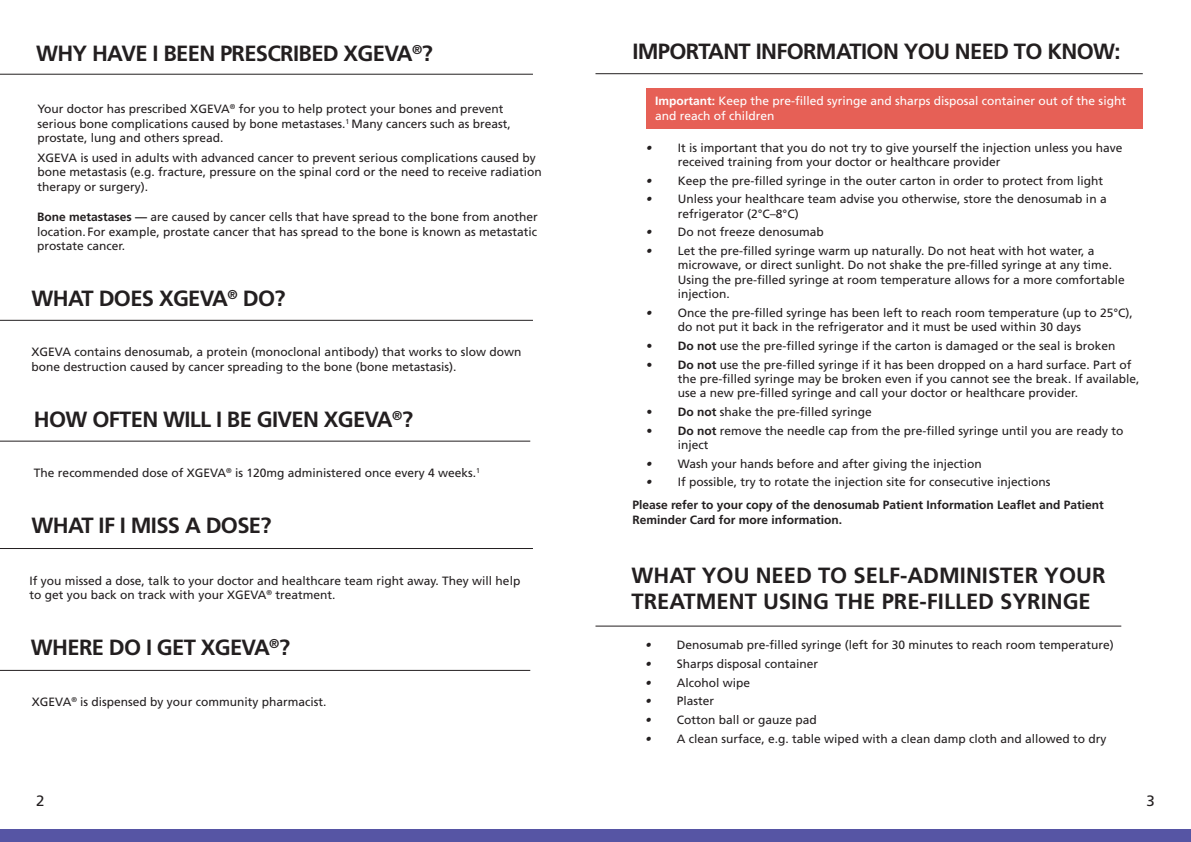
<style>
.page{position:relative;width:1191px;height:842px;background:#fff}
.page>*{position:absolute;margin:0;border:0;box-sizing:border-box;transform-origin:0 0}
.t1{font:700 22px "Frutiger LT Std";letter-spacing:-.03em;color:#231f20}
.t2{font:700 22px/26.4px "Frutiger LT Std";color:#231f20}
.t3{font:15px "Frutiger LT Std";color:#231f20}
.t4{font:12px/14.4px "Frutiger LT Std";color:#231f20}
.t5{font:700 12px/14.4px "Frutiger LT Std";color:#231f20}
.t6{font:12px/14.4px "Frutiger LT Std";color:#fff}
.s1{font-weight:700}
.s2{font-weight:300;font-style:italic;font-stretch:condensed}
</style>
<div class="page">
<div style="left:0;top:829px;width:1191px;height:13px;background:#5655a4"></div>
<hr style="left:0;top:74px;width:533px;height:1px;background:#231f20">
<hr style="left:0;top:441px;width:530px;height:1px;background:#231f20">
<hr style="left:0;top:670px;width:530px;height:1px;background:#231f20">
<hr style="left:0;top:548px;width:533px;height:1px;background:#231f20">
<hr style="left:0;top:320px;width:533px;height:1px;background:#231f20">
<hr style="left:595px;top:73px;width:547px;height:1px;background:#231f20">
<hr style="left:595px;top:626px;width:526px;height:1px;background:#231f20">
<div style="left:646px;top:88px;width:496px;height:40px;background:#e66056"></div>
<p class="t1" style="left:36px;top:41px;width:398px">WHY HAVE I BEEN PRESCRIBED XGEVA<sup>®</sup>?</p>
<p class="t4" style="left:37px;top:102px;width:475px">Your doctor has prescribed XGEVA<sup>®</sup> for you to help protect your bones and prevent serious bone complications caused by bone metastases.<sup>1</sup> Many cancers such as breast, prostate, lung and others spread.</p>
<p class="t4" style="left:37px;top:151px;width:506px">XGEVA is used in adults with advanced cancer to prevent serious complications caused by bone metastasis (e.g. fracture, pressure on the spinal cord or the need to receive radiation therapy or surgery).</p>
<p class="t4" style="left:37px;top:210px;width:502px;text-align:justify"><span class="s1">Bone metastases —</span> are caused by cancer cells that have spread to the bone from another location. For example, prostate cancer that has spread to the bone is known as metastatic prostate cancer.</p>
<p class="t1" style="left:32px;top:286px;width:255px">WHAT DOES XGEVA<sup>®</sup> DO?</p>
<p class="t4" style="left:32px;top:345px;width:491px">XGEVA contains denosumab, a protein (monoclonal antibody) that works to slow down bone destruction caused by cancer spreading to the bone (bone metastasis).</p>
<p class="t1" style="left:34px;top:406px;width:380px">HOW OFTEN WILL I BE GIVEN XGEVA<sup>®</sup>?</p>
<p class="t4" style="left:34px;top:466px;width:447px">The recommended dose of XGEVA<sup>®</sup> is 120mg administered once every 4 weeks.<sup>1</sup></p>
<p class="t1" style="left:32px;top:513px;width:241px">WHAT IF I MISS A DOSE?</p>
<p class="t4" style="left:30px;top:573px;width:492px">If you missed a dose, talk to your doctor and healthcare team right away. They will help to get you back on track with your XGEVA<sup>®</sup> treatment.</p>
<p class="t1" style="left:31px;top:635px;width:261px">WHERE DO I GET XGEVA<sup>®</sup>?</p>
<p class="t4" style="left:32px;top:695px;width:296px">XGEVA<sup>®</sup> is dispensed by your community pharmacist.</p>
<p class="t1" style="left:632px;top:38px;width:489px">IMPORTANT INFORMATION YOU NEED TO KNOW:</p>
<p class="t6" style="left:655px;top:94px;width:472px"><span class="s1">Important:</span> Keep the pre-filled syringe and sharps disposal container out of the sight and reach of children</p>
<p class="t4" style="left:677px;top:140px;width:446px;text-indent:-31px"><span class="s2">•</span> It is important that you do not try to give yourself the injection unless you have received training from your doctor or healthcare provider</p>
<p class="t4" style="left:646px;top:173px;width:458px"><span class="s2">•</span> Keep the pre-filled syringe in the outer carton in order to protect from light</p>
<p class="t4" style="left:677px;top:192px;width:430px;text-indent:-31px"><span class="s2">•</span> Unless your healthcare team advise you otherwise, store the denosumab in a refrigerator (2°C–8°C)</p>
<p class="t4" style="left:646px;top:225px;width:179px"><span class="s2">•</span> Do not freeze denosumab</p>
<p class="t4" style="left:677px;top:244px;width:448px;text-indent:-31px"><span class="s2">•</span> Let the pre-filled syringe warm up naturally. Do not heat with hot water, a microwave, or direct sunlight. Do not shake the pre-filled syringe at any time.<br>Using the pre-filled syringe at room temperature allows for a more comfortable injection.</p>
<p class="t4" style="left:677px;top:306px;width:456px;text-indent:-31px"><span class="s2">•</span> Once the pre-filled syringe has been left to reach room temperature (up to 25°C), do not put it back in the refrigerator and it must be used within 30 days</p>
<p class="t4" style="left:646px;top:339px;width:470px"><span class="s1">• Do not</span> use the pre-filled syringe if the carton is damaged or the seal is broken</p>
<p class="t4" style="left:677px;top:357px;width:463px;text-indent:-31px"><span class="s1">• Do not</span> use the pre-filled syringe if it has been dropped on a hard surface. Part of the pre-filled syringe may be broken even if you cannot see the break. If available, use a new pre-filled syringe and call your doctor or healthcare provider.</p>
<p class="t4" style="left:646px;top:405px;width:227px"><span class="s1">• Do not</span> shake the pre-filled syringe</p>
<p class="t4" style="left:677px;top:423px;width:447px;text-indent:-31px"><span class="s1">• Do not</span> remove the needle cap from the pre-filled syringe until you are ready to inject</p>
<p class="t4" style="left:646px;top:456px;width:337px"><span class="s2">•</span> Wash your hands before and after giving the injection</p>
<p class="t4" style="left:646px;top:475px;width:405px"><span class="s2">•</span> If possible, try to rotate the injection site for consecutive injections</p>
<p class="t5" style="left:632px;top:498px;width:473px">Please refer to your copy of the denosumab Patient Information Leaflet and Patient<br>Reminder Card for more information.</p>
<p class="t2" style="left:631px;top:562px;width:475px">WHAT YOU NEED TO SELF-ADMINISTER YOUR<br>TREATMENT USING THE PRE-FILLED SYRINGE</p>
<p class="t4" style="left:645px;top:638px;width:469px"><span class="s2">•</span> Denosumab pre-filled syringe (left for 30 minutes to reach room temperature)</p>
<p class="t4" style="left:645px;top:657px;width:174px"><span class="s2">•</span> Sharps disposal container</p>
<p class="t4" style="left:645px;top:675px;width:106px"><span class="s2">•</span> Alcohol wipe</p>
<p class="t4" style="left:645px;top:694px;width:70px"><span class="s2">•</span> Plaster</p>
<p class="t4" style="left:645px;top:712px;width:173px"><span class="s2">•</span> Cotton ball or gauze pad</p>
<p class="t4" style="left:645px;top:731px;width:462px"><span class="s2">•</span> A clean surface, e.g. table wiped with a clean damp cloth and allowed to dry</p>
<p class="t3" style="left:36px;top:792px;width:10px">2</p>
<p class="t3" style="left:1146px;top:792px;width:10px">3</p>
</div>
